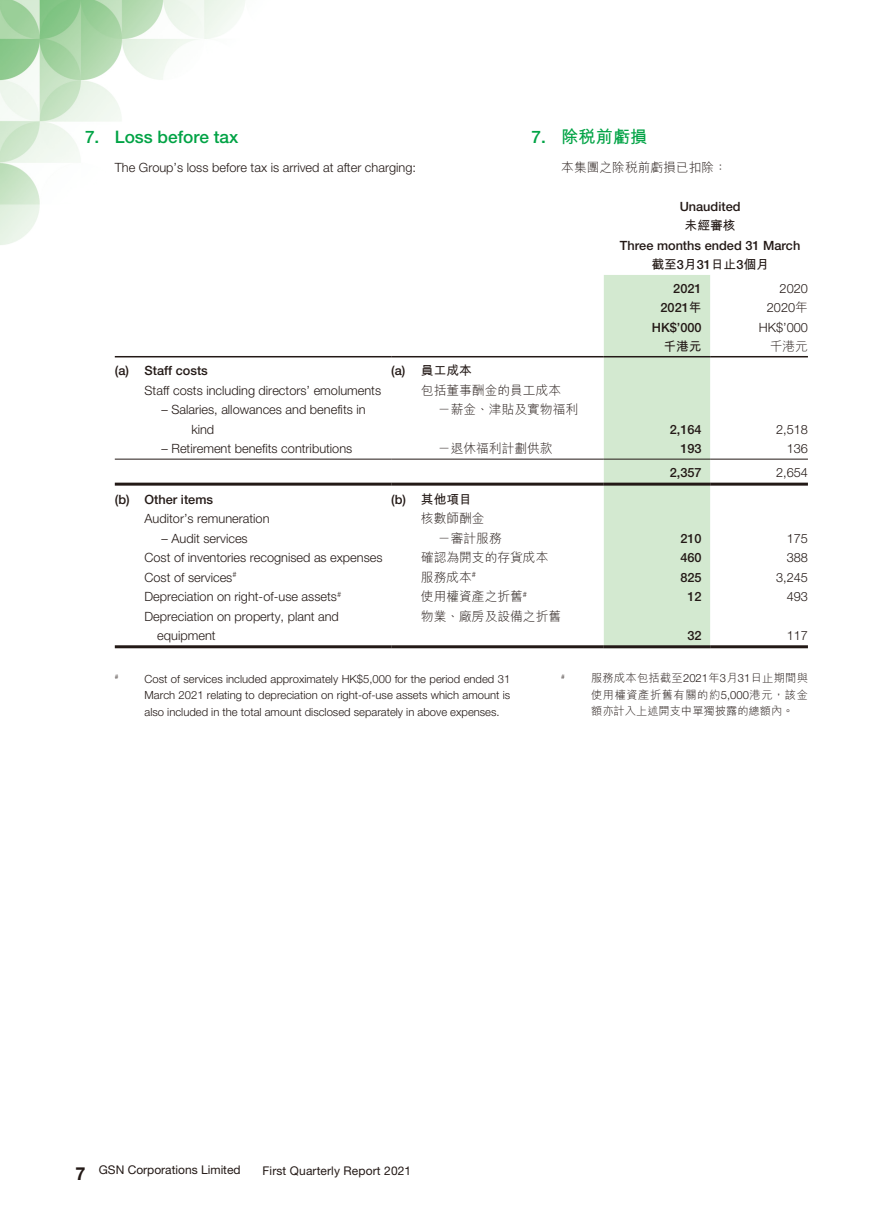
<style>
.page{position:relative;width:893px;height:1212px;background:#fff}
.page>*{position:absolute;margin:0;border:0;box-sizing:border-box;transform-origin:0 0}
.t1{font:500 17.25px "Helvetica Neue LT Std";color:#00a345}
.t2{font:700 17.25px "M Hei HK";color:#00a345}
.t3{font:300 12.75px/19.5px "Helvetica Neue LT Std";color:#231916}
.t4{font:500 12.75px "Helvetica Neue LT Std";color:#231916}
.t5{font:300 12.75px "M Hei HK";color:#231916}
.t6{font:700 12.75px "M Hei HK";color:#231916}
.t7{font:12px "Helvetica Neue LT Std";letter-spacing:.01em;color:#231916}
.t8{font:300 11.25px/16.5px "Helvetica Neue LT Std";color:#231916;text-align:justify}
.t9{font:300 11.25px/16.5px "M Hei HK";letter-spacing:.025em;color:#231916;text-align:justify}
.t10{font:300 6.6px "Helvetica Neue LT Std";color:#231916}
.s1{font-family:"Helvetica Neue LT Std";font-weight:500}
.s2{font-family:"M Hei HK";font-weight:700}
.s3{font-family:"M Hei HK"}
.s4{font-family:"Helvetica Neue LT Std"}
.s5{font-weight:700;font-size:18px}
</style>
<div class="page">
<img style="left:0;top:0;width:808px;height:649px">
<div style="left:604px;top:275px;width:106px;height:370px;background:#d3e9d0"></div>
<hr style="left:115px;top:356px;width:276px;height:1px;background:#231916">
<hr style="left:391px;top:356px;width:213px;height:1px;background:#231916">
<hr style="left:604px;top:356px;width:106px;height:1px;background:#231916">
<hr style="left:710px;top:356px;width:98px;height:1px;background:#231916">
<hr style="left:115px;top:459px;width:276px;height:1px;background:#231916">
<hr style="left:391px;top:459px;width:213px;height:1px;background:#231916">
<hr style="left:604px;top:459px;width:106px;height:1px;background:#231916">
<hr style="left:710px;top:459px;width:98px;height:1px;background:#231916">
<hr style="left:115px;top:483px;width:276px;height:3px;background:#231916">
<hr style="left:391px;top:483px;width:213px;height:3px;background:#231916">
<hr style="left:604px;top:483px;width:106px;height:3px;background:#231916">
<hr style="left:710px;top:483px;width:98px;height:3px;background:#231916">
<hr style="left:115px;top:645px;width:276px;height:3px;background:#231916">
<hr style="left:391px;top:645px;width:213px;height:3px;background:#231916">
<hr style="left:604px;top:645px;width:106px;height:3px;background:#231916">
<hr style="left:710px;top:645px;width:98px;height:3px;background:#231916">
<h1 class="t1" style="left:85px;top:127px;width:155px">7. Loss before tax</h1>
<p class="t3" style="left:115px;top:157px;width:303px">The Group’s loss before tax is arrived at after charging:</p>
<h1 class="t2" style="left:531px;top:124px;width:118px"><span class="s1">7.</span> 除稅前虧損</h1>
<p class="t5" style="left:561px;top:160px;width:167px">本集團之除稅前虧損已扣除：</p>
<p class="t4" style="left:680px;top:198px;width:62px">Unaudited</p>
<p class="t6" style="left:685px;top:216px;width:52px">未經審核</p>
<p class="t4" style="left:620px;top:237px;width:182px">Three months ended 31 March</p>
<p class="t6" style="left:651px;top:255px;width:119px">截至<span class="s1">3</span>月<span class="s1">31</span>日止<span class="s1">3</span>個月</p>
<p class="t4" style="left:673px;top:281px;width:30px">2021</p>
<p class="t3" style="left:780px;top:278px;width:30px">2020</p>
<p class="t4" style="left:660px;top:300px;width:43px">2021<span class="s2">年</span></p>
<p class="t3" style="left:767px;top:298px;width:43px">2020<span class="s3">年</span></p>
<p class="t4" style="left:652px;top:320px;width:51px">HK$’000</p>
<p class="t3" style="left:759px;top:317px;width:51px">HK$’000</p>
<p class="t6" style="left:663px;top:337px;width:40px">千港元</p>
<p class="t5" style="left:770px;top:340px;width:40px">千港元</p>
<p class="t4" style="left:115px;top:363px;width:95px">(a) Staff costs</p>
<p class="t6" style="left:391px;top:361px;width:82px"><span class="s1">(a)</span> 員工成本</p>
<p class="t3" style="left:145px;top:380px;width:238px">Staff costs including directors’ emoluments</p>
<p class="t5" style="left:421px;top:384px;width:142px">包括董事酬金的員工成本</p>
<p class="t3" style="left:191px;top:400px;width:176px;text-indent:-30px">– Salaries, allowances and benefits in kind</p>
<p class="t5" style="left:438px;top:403px;width:142px">－薪金、津貼及實物福利</p>
<p class="t4" style="left:670px;top:422px;width:33px">2,164</p>
<p class="t3" style="left:776px;top:419px;width:33px">2,518</p>
<p class="t3" style="left:162px;top:439px;width:192px">– Retirement benefits contributions</p>
<p class="t5" style="left:438px;top:442px;width:116px">－退休福利計劃供款</p>
<p class="t4" style="left:680px;top:441px;width:23px">193</p>
<p class="t3" style="left:787px;top:439px;width:23px">136</p>
<p class="t4" style="left:670px;top:465px;width:33px">2,357</p>
<p class="t3" style="left:776px;top:463px;width:33px">2,654</p>
<p class="t4" style="left:115px;top:491px;width:100px">(b) Other items</p>
<p class="t6" style="left:391px;top:489px;width:82px"><span class="s1">(b)</span> 其他項目</p>
<p class="t3" style="left:145px;top:508px;width:126px">Auditor’s remuneration</p>
<p class="t5" style="left:421px;top:512px;width:65px">核數師酬金</p>
<p class="t3" style="left:162px;top:528px;width:88px">– Audit services</p>
<p class="t5" style="left:438px;top:531px;width:65px">－審計服務</p>
<p class="t4" style="left:680px;top:530px;width:23px">210</p>
<p class="t3" style="left:787px;top:528px;width:23px">175</p>
<p class="t3" style="left:145px;top:547px;width:239px">Cost of inventories recognised as expenses</p>
<p class="t5" style="left:421px;top:551px;width:129px">確認為開支的存貨成本</p>
<p class="t4" style="left:680px;top:550px;width:23px">460</p>
<p class="t3" style="left:787px;top:547px;width:23px">388</p>
<p class="t3" style="left:145px;top:567px;width:93px">Cost of services<sup>#</sup></p>
<p class="t5" style="left:421px;top:570px;width:57px">服務成本<sup>#</sup></p>
<p class="t4" style="left:680px;top:569px;width:23px">825</p>
<p class="t3" style="left:776px;top:567px;width:33px">3,245</p>
<p class="t3" style="left:145px;top:586px;width:198px">Depreciation on right-of-use assets<sup>#</sup></p>
<p class="t5" style="left:421px;top:590px;width:108px">使用權資產之折舊<sup>#</sup></p>
<p class="t4" style="left:687px;top:589px;width:16px">12</p>
<p class="t3" style="left:787px;top:586px;width:23px">493</p>
<p class="t3" style="left:157px;top:606px;width:183px;text-indent:-13px">Depreciation on property, plant and equipment</p>
<p class="t5" style="left:421px;top:609px;width:142px">物業、廠房及設備之折舊</p>
<p class="t4" style="left:687px;top:628px;width:16px">32</p>
<p class="t3" style="left:787px;top:625px;width:23px">117</p>
<p class="t10" style="left:115px;top:673px;width:5px">#</p>
<p class="t8" style="left:145px;top:670px;width:367px">Cost of services included approximately HK$5,000 for the period ended 31<br>March 2021 relating to depreciation on right-of-use assets which amount is also included in the total amount disclosed separately in above expenses.</p>
<p class="t10" style="left:561px;top:672px;width:5px">#</p>
<p class="t9" style="left:591px;top:670px;width:218px">服務成本包括截至<span class="s4">2021</span>年<span class="s4">3</span>月<span class="s4">31</span>日止期間與使用權資產折舊有關的約<span class="s4">5,000</span>港元，該金額亦計入上述開支中單獨披露的總額內。</p>
<p class="t7" style="left:75px;top:1163px;width:167px"><span class="s5">7</span> GSN Corporations Limited</p>
<p class="t7" style="left:263px;top:1163px;width:150px">First Quarterly Report 2021</p>
</div>
